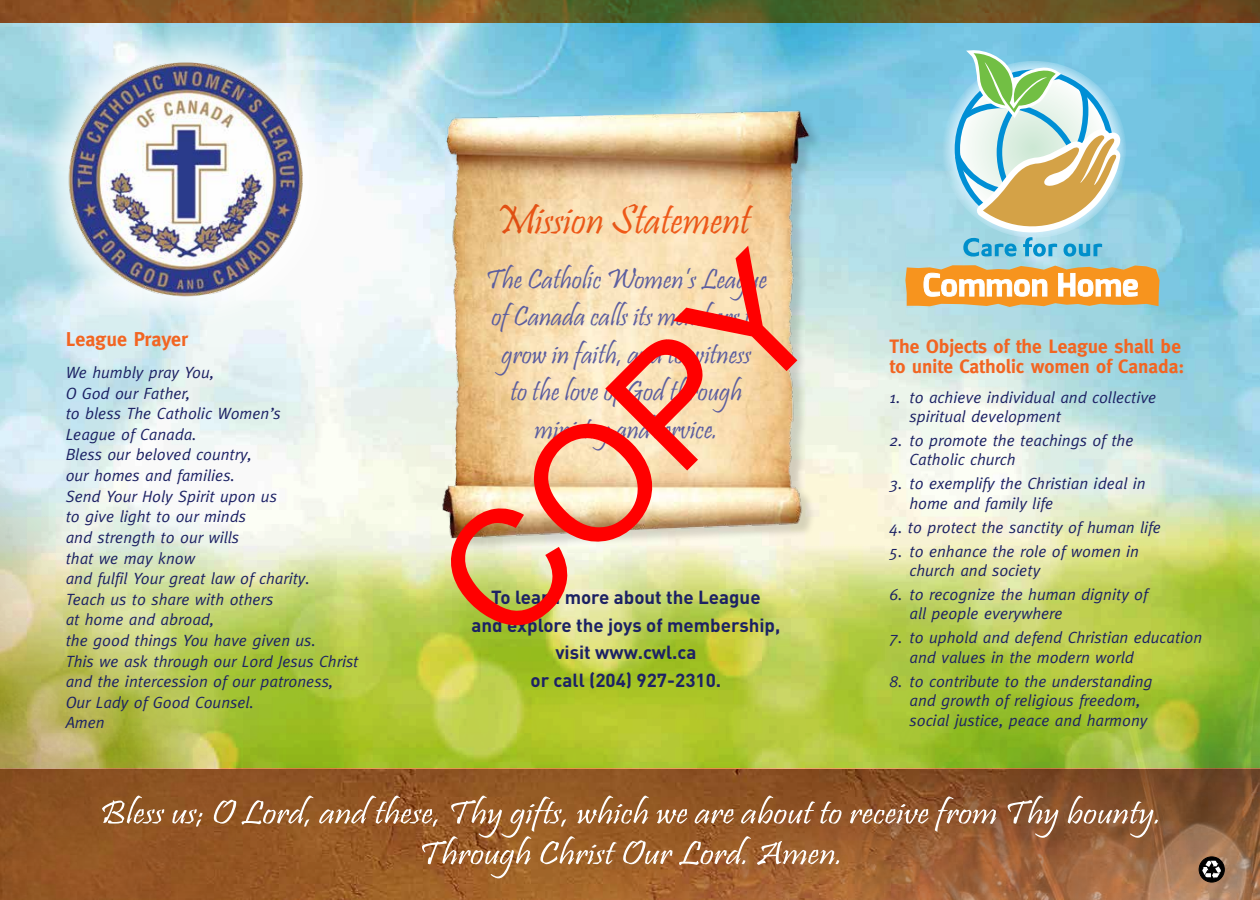
<style>
.page{position:relative;width:1260px;height:900px;background:#fff}
.page>*{position:absolute;margin:0;border:0;box-sizing:border-box;transform-origin:0 0}
.t1{font:161.75px "Arial";color:#f00}
.t2{font:42.25px "Pristina";color:#f26522}
.t3{font:28.75px/37.5px "Pristina";color:#5b5d9f;text-align:center}
.t4{font:700 20px "Meta";color:#f26522}
.t5{font:700 19.38px/20px "Meta";color:#f26522}
.t6{font:700 18.75px/27.5px "DIN Pro";color:#1c2164;text-align:center}
.t7{font:italic 16.25px/20.6px "Meta";color:#1c2164}
</style>
<div class="page">
<img style="left:0;top:22px;width:1260px;height:396px">
<img style="left:0;top:347px;width:429px;height:553px">
<img style="left:416px;top:418px;width:844px;height:482px">
<div style="left:28px;top:22px;width:314px;height:314px;background:#fff;opacity:.75"></div>
<img style="left:63px;top:54px;width:246px;height:249px">
<img style="left:429px;top:69px;width:394px;height:487px">
<svg style="left:905px;top:22px;width:255px;height:285px;background:#a8c9c2"></svg>
<img style="left:0;top:0;width:1260px;height:22px">
<div style="left:1199px;top:857px;width:25px;height:25px;background:#000;border-radius:50%"></div>
<div style="left:1199px;top:857px;width:25px;height:25px;border:1px solid #000;border-radius:50%"></div>
<svg style="left:1202px;top:861px;width:19px;height:18px"></svg>
<svg style="left:102px;top:796px;width:1056px;height:82px;background:#a0693e"></svg>
<p class="t4" style="left:66px;top:328px;width:124px">League Prayer</p>
<p class="t7" style="left:66px;top:362px;width:294px">We humbly pray You,<br>O God our Father,<br>to bless The Catholic Women’s<br>League of Canada.<br>Bless our beloved country,<br>our homes and families.<br>Send Your Holy Spirit upon us<br>to give light to our minds<br>and strength to our wills<br>that we may know<br>and fulfil Your great law of charity.<br>Teach us to share with others<br>at home and abroad,<br>the good things You have given us.<br>This we ask through our Lord Jesus Christ and the intercession of our patroness,<br>Our Lady of Good Counsel.<br>Amen</p>
<h2 class="t2" style="left:495px;top:196px;width:256px">Mission Statement</h2>
<h1 class="t1" style="left:388px;top:532px;width:460px;rotate:-45deg">COPY</h1>
<h3 class="t3" style="left:485px;top:263px;width:283px">The Catholic Women’s League of Canada calls its members to grow in faith, and to witness<br>to the love of God through ministry and service.</h3>
<p class="t6" style="left:472px;top:583px;width:310px">To learn more about the League<br>and explore the joys of membership, visit www.cwl.ca<br>or call (204) 927-2310.</p>
<p class="t5" style="left:889px;top:336px;width:296px">The Objects of the League shall be to unite Catholic women of Canada:</p>
<p class="t7" style="left:910px;top:387px;width:248px;line-height:19.5px;text-indent:-20px">1. to achieve individual and collective spiritual development</p>
<p class="t7" style="left:910px;top:430px;width:226px;line-height:19.5px;text-indent:-20px">2. to promote the teachings of the<br>Catholic church</p>
<p class="t7" style="left:910px;top:474px;width:238px;line-height:19.5px;text-indent:-20px">3. to exemplify the Christian ideal in home and family life</p>
<p class="t7" style="left:889px;top:517px;width:273px">4. to protect the sanctity of human life</p>
<p class="t7" style="left:910px;top:541px;width:231px;line-height:19.5px;text-indent:-20px">5. to enhance the role of women in church and society</p>
<p class="t7" style="left:910px;top:584px;width:240px;line-height:19.5px;text-indent:-20px">6. to recognize the human dignity of all people everywhere</p>
<p class="t7" style="left:910px;top:628px;width:294px;line-height:19.5px;text-indent:-20px">7. to uphold and defend Christian education and values in the modern world</p>
<p class="t7" style="left:910px;top:671px;width:244px;line-height:19.5px;text-indent:-20px">8. to contribute to the understanding and growth of religious freedom, social justice, peace and harmony</p>
</div>
